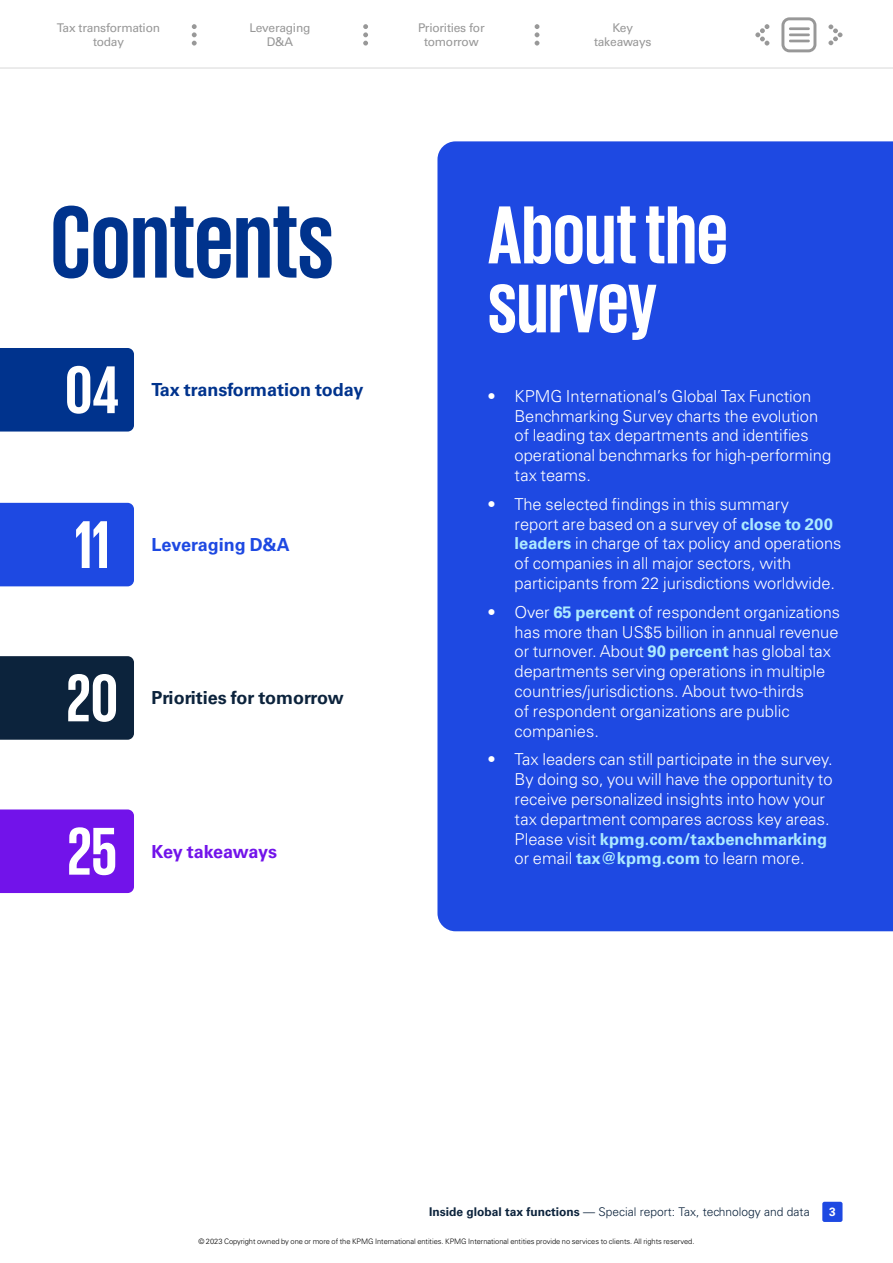
<style>
.page{position:relative;width:893px;height:1263px;background:#fff}
.page>*{position:absolute;margin:0;border:0;box-sizing:border-box;transform-origin:0 0}
.t1{font:700 105px "KPMG";letter-spacing:-.005em;color:#00338d}
.t2{font:700 84px/69px "KPMG";color:#fff}
.t3{font:700 69px "KPMG";letter-spacing:-.005em;color:#fff}
.t4{font:700 18px "Univers LT Std";color:#00338d}
.t5{font:700 18px "Univers LT Std";color:#0c233c}
.t6{font:700 18px "Univers LT Std";color:#1e49e2}
.t7{font:700 18px "Univers LT Std";letter-spacing:-.015em;color:#7213ea}
.t8{font:300 16.5px/19.8px "Univers LT Std";color:#fff}
.t9{font:12px/14.4px "Univers LT Std";letter-spacing:-.02em;color:#989898;text-align:center}
.t10{font:300 12px "Univers LT Std";color:#0c233c}
.t11{font:700 12px "Univers LT Std";color:#fff}
.t12{font:300 7.5px "Univers LT Std";letter-spacing:-.005em;color:#000}
.s1{font-weight:700;color:#aceaff}
.s2{font-weight:700}
</style>
<div class="page">
<div style="left:437px;top:141px;width:456px;height:790px;background:#1e49e2"></div>
<div style="left:0;top:503px;width:134px;height:83px;background:#1e49e2"></div>
<div style="left:0;top:348px;width:134px;height:83px;background:#00338d"></div>
<div style="left:0;top:656px;width:134px;height:84px;background:#0c233c"></div>
<div style="left:0;top:809px;width:134px;height:84px;background:#7213ea"></div>
<div style="left:822px;top:1202px;width:20px;height:20px;background:#1e49e2;border-radius:2px"></div>
<hr style="left:0;top:67px;width:893px;height:2px;background:#e5e5e5">
<svg style="left:781px;top:17px;width:35px;height:35px"></svg>
<hr style="left:789px;top:27px;width:21px;height:3px;background:#989898">
<hr style="left:789px;top:34px;width:21px;height:2px;background:#989898">
<hr style="left:789px;top:40px;width:21px;height:2px;background:#989898">
<svg style="left:755px;top:24px;width:14px;height:22px"></svg>
<svg style="left:828px;top:25px;width:14px;height:20px"></svg>
<svg style="left:192px;top:24px;width:5px;height:22px"></svg>
<svg style="left:363px;top:24px;width:5px;height:22px"></svg>
<svg style="left:535px;top:24px;width:4px;height:22px"></svg>
<p class="t9" style="left:57px;top:21px;width:105px">Tax transformation today</p>
<p class="t9" style="left:249px;top:21px;width:63px">Leveraging<br>D&amp;A</p>
<p class="t9" style="left:418px;top:21px;width:68px">Priorities for tomorrow</p>
<p class="t9" style="left:594px;top:21px;width:59px">Key takeaways</p>
<h1 class="t1" style="left:50px;top:189px;width:285px">Contents</h1>
<h3 class="t3" style="left:65px;top:355px;width:56px">04</h3>
<p class="t4" style="left:151px;top:379px;width:214px">Tax transformation today</p>
<h3 class="t3" style="left:74px;top:510px;width:37px">11</h3>
<p class="t6" style="left:151px;top:534px;width:140px">Leveraging D&amp;A</p>
<h3 class="t3" style="left:66px;top:663px;width:53px">20</h3>
<p class="t5" style="left:151px;top:687px;width:194px">Priorities for tomorrow</p>
<h3 class="t3" style="left:67px;top:817px;width:51px">25</h3>
<p class="t7" style="left:151px;top:841px;width:127px">Key takeaways</p>
<h2 class="t2" style="left:488px;top:198px;width:242px">About the survey</h2>
<p class="t8" style="left:488px;top:386px;width:10px">•</p>
<p class="t8" style="left:488px;top:494px;width:10px">•</p>
<p class="t8" style="left:488px;top:602px;width:10px">•</p>
<p class="t8" style="left:488px;top:750px;width:10px">•</p>
<p class="t8" style="left:515px;top:386px;width:318px">KPMG International’s Global Tax Function Benchmarking Survey charts the evolution of leading tax departments and identifies operational benchmarks for high-performing tax teams.</p>
<p class="t8" style="left:515px;top:494px;width:328px">The selected findings in this summary<br>report are based on a survey of <span class="s1">close to 200 leaders</span> in charge of tax policy and operations of companies in all major sectors, with participants from 22 jurisdictions worldwide.</p>
<p class="t8" style="left:515px;top:602px;width:327px">Over <span class="s1">65 percent</span> of respondent organizations has more than US$5 billion in annual revenue or turnover. About <span class="s1">90 percent</span> has global tax departments serving operations in multiple countries/jurisdictions. About two-thirds<br>of respondent organizations are public companies.</p>
<p class="t8" style="left:515px;top:750px;width:320px">Tax leaders can still participate in the survey.<br>By doing so, you will have the opportunity to receive personalized insights into how your tax department compares across key areas.<br>Please visit <span class="s1">kpmg.com/taxbenchmarking </span>or email <span class="s1">tax@kpmg.com</span> to learn more.</p>
<p class="t10" style="left:429px;top:1205px;width:382px"><span class="s2">Inside global tax functions</span> — Special report: Tax, technology and data</p>
<p class="t11" style="left:829px;top:1205px;width:8px">3</p>
<p class="t12" style="left:198px;top:1236px;width:498px">© 2023 Copyright owned by one or more of the KPMG International entities. KPMG International entities provide no services to clients. All rights reserved.</p>
</div>
